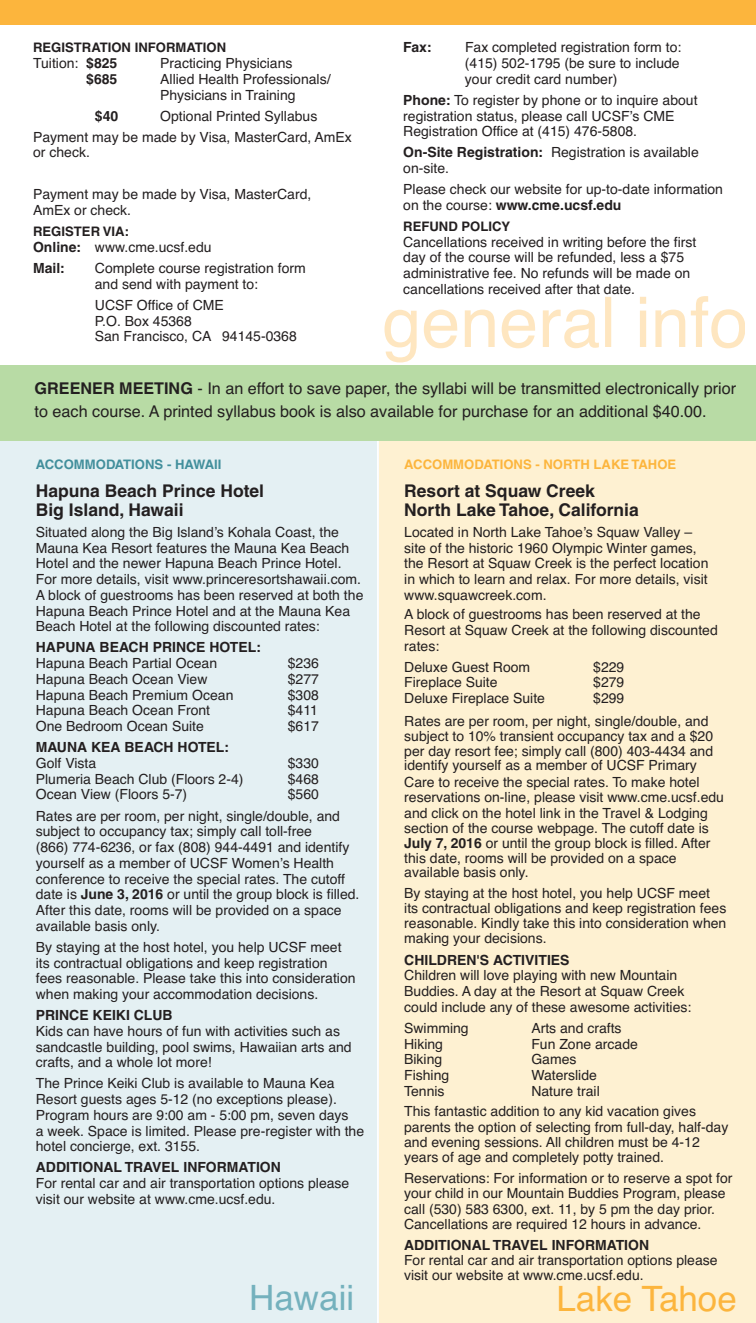
<style>
.page{position:relative;width:756px;height:1323px;background:#fff}
.page>*{position:absolute;margin:0;border:0;box-sizing:border-box;transform-origin:0 0}
.t1{font:35px "Helvetica";color:#fcb53d}
.t2{font:35px "Helvetica";color:#74b1bd}
.t3{font:700 17.5px/19.2px "Helvetica";color:#231f20}
.t4{font:16.1px/22.8px "Helvetica";color:#231f20}
.t5{font:14px/15.8px "Helvetica";color:#231f20}
.t6{font:700 14px "Helvetica";color:#231f20}
.t7{font:700 13.12px "Helvetica";color:#231f20}
.t8{font:700 13.12px "Helvetica";color:#fcb53d}
.t9{font:700 13.12px "Helvetica";color:#428f9c}
.s1{font-weight:700}
</style>
<div class="page">
<div style="left:0;top:413px;width:379px;height:910px;background:#e4f0f3"></div>
<div style="left:379px;top:414px;width:377px;height:909px;background:#fef1d2"></div>
<div style="left:0;top:0;width:756px;height:24px;background:#fcb53d"></div>
<hr style="left:377px;top:415px;width:2px;height:908px;background:#fff">
<svg style="left:385px;top:296px;width:360px;height:66px"></svg>
<div style="left:0;top:365px;width:756px;height:75px;background:#b8dba5"></div>
<p class="t7" style="left:33px;top:43px;width:195px">REGISTRATION INFORMATION</p>
<p class="t5" style="left:33px;top:55px;width:86px">Tuition: <span class="s1">$825</span></p>
<p class="t5" style="left:160px;top:55px;width:134px">Practicing Physicians</p>
<p class="t6" style="left:86px;top:74px;width:33px">$685</p>
<p class="t5" style="left:160px;top:71px;width:172px">Allied Health Professionals/<br>Physicians in Training</p>
<p class="t6" style="left:95px;top:111px;width:25px">$40</p>
<p class="t5" style="left:33px;top:105px;width:320px;line-height:21px;text-indent:127px">Optional Printed Syllabus<br>Payment may be made by Visa, MasterCard, AmEx</p>
<p class="t5" style="left:33px;top:145px;width:58px">or check.</p>
<p class="t5" style="left:33px;top:187px;width:280px">Payment may be made by Visa, MasterCard,<br>AmEx or check.</p>
<p class="t7" style="left:33px;top:227px;width:97px">REGISTER VIA:</p>
<p class="t5" style="left:33px;top:237px;width:180px;line-height:21px"><span class="s1">Online:</span> www.cme.ucsf.edu<br><span class="s1">Mail:</span></p>
<p class="t5" style="left:95px;top:260px;width:212px">Complete course registration form and send with payment to:</p>
<p class="t5" style="left:95px;top:297px;width:204px">UCSF Office of CME<br>P.O. Box 45368<br>San Francisco, CA 94145-0368</p>
<p class="t6" style="left:403px;top:42px;width:30px">Fax:</p>
<p class="t5" style="left:465px;top:40px;width:218px">Fax completed registration form to: (415) 502-1795 (be sure to include your credit card number)</p>
<p class="t5" style="left:403px;top:92px;width:296px"><span class="s1">Phone:</span> To register by phone or to inquire about registration status, please call UCSF’s CME<br>Registration Office at (415) 476-5808.</p>
<p class="t5" style="left:403px;top:145px;width:297px"><span class="s1">On-Site Registration:</span> Registration is available on-site.</p>
<p class="t5" style="left:403px;top:181px;width:321px">Please check our website for up-to-date information on the course: <span class="s1">www.cme.ucsf.edu</span></p>
<p class="t7" style="left:403px;top:222px;width:109px">REFUND POLICY</p>
<p class="t5" style="left:403px;top:234px;width:295px">Cancellations received in writing before the first day of the course will be refunded, less a $75 administrative fee. No refunds will be made on cancellations received after that date.</p>
<p class="t4" style="left:35px;top:377px;width:703px"><span class="s1">GREENER MEETING</span> - In an effort to save paper, the syllabi will be transmitted electronically prior to each course. A printed syllabus book is also available for purchase for an additional $40.00.</p>
<p class="t9" style="left:36px;top:459px;width:187px">ACCOMMODATIONS - HAWAII</p>
<p class="t3" style="left:36px;top:483px;width:230px">Hapuna Beach Prince Hotel<br>Big Island, Hawaii</p>
<p class="t5" style="left:36px;top:524px;width:329px">Situated along the Big Island’s Kohala Coast, the Mauna Kea Resort features the Mauna Kea Beach Hotel and the newer Hapuna Beach Prince Hotel.<br>For more details, visit www.princeresortshawaii.com.<br>A block of guestrooms has been reserved at both the Hapuna Beach Prince Hotel and at the Mauna Kea Beach Hotel at the following discounted rates:</p>
<p class="t6" style="left:36px;top:642px;width:227px">HAPUNA BEACH PRINCE HOTEL:</p>
<p class="t5" style="left:36px;top:655px;width:183px">Hapuna Beach Partial Ocean</p>
<p class="t5" style="left:288px;top:655px;width:33px">$236</p>
<p class="t5" style="left:36px;top:671px;width:173px">Hapuna Beach Ocean View</p>
<p class="t5" style="left:288px;top:671px;width:33px">$277</p>
<p class="t5" style="left:36px;top:687px;width:199px">Hapuna Beach Premium Ocean</p>
<p class="t5" style="left:288px;top:687px;width:33px">$308</p>
<p class="t5" style="left:36px;top:703px;width:176px">Hapuna Beach Ocean Front</p>
<p class="t5" style="left:288px;top:703px;width:32px">$411</p>
<p class="t5" style="left:36px;top:718px;width:170px">One Bedroom Ocean Suite</p>
<p class="t5" style="left:288px;top:718px;width:33px">$617</p>
<p class="t6" style="left:36px;top:742px;width:195px">MAUNA KEA BEACH HOTEL:</p>
<p class="t5" style="left:36px;top:755px;width:62px">Golf Vista</p>
<p class="t5" style="left:288px;top:755px;width:33px">$330</p>
<p class="t5" style="left:36px;top:771px;width:209px">Plumeria Beach Club (Floors 2-4)</p>
<p class="t5" style="left:288px;top:771px;width:33px">$468</p>
<p class="t5" style="left:36px;top:787px;width:153px">Ocean View (Floors 5-7)</p>
<p class="t5" style="left:36px;top:784px;width:306px;line-height:21px;text-indent:252px">$560<br>Rates are per room, per night, single/double, and</p>
<p class="t5" style="left:36px;top:824px;width:325px">subject to occupancy tax; simply call toll-free<br>(866) 774-6236, or fax (808) 944-4491 and identify yourself as a member of UCSF Women’s Health conference to receive the special rates. The cutoff date is <span class="s1">June 3, 2016</span> or until the group block is filled.<br>After this date, rooms will be provided on a space available basis only.</p>
<p class="t5" style="left:36px;top:939px;width:321px">By staying at the host hotel, you help UCSF meet its contractual obligations and keep registration fees reasonable. Please take this into consideration when making your accommodation decisions.</p>
<p class="t6" style="left:36px;top:1010px;width:138px">PRINCE KEIKI CLUB</p>
<p class="t5" style="left:36px;top:1023px;width:317px">Kids can have hours of fun with activities such as sandcastle building, pool swims, Hawaiian arts and crafts, and a whole lot more!</p>
<p class="t5" style="left:36px;top:1076px;width:330px">The Prince Keiki Club is available to Mauna Kea Resort guests ages 5-12 (no exceptions please).<br>Program hours are 9:00 am - 5:00 pm, seven days<br>a week. Space is limited. Please pre-register with the hotel concierge, ext. 3155.</p>
<p class="t6" style="left:36px;top:1162px;width:247px">ADDITIONAL TRAVEL INFORMATION</p>
<p class="t5" style="left:36px;top:1175px;width:315px">For rental car and air transportation options please visit our website at www.cme.ucsf.edu.</p>
<p class="t8" style="left:404px;top:459px;width:274px">ACCOMMODATIONS - NORTH LAKE TAHOE</p>
<p class="t3" style="left:404px;top:483px;width:236px">Resort at Squaw Creek<br>North Lake Tahoe, California</p>
<p class="t5" style="left:404px;top:524px;width:306px">Located in North Lake Tahoe’s Squaw Valley – site of the historic 1960 Olympic Winter games, the Resort at Squaw Creek is the perfect location in which to learn and relax. For more details, visit www.squawcreek.com.</p>
<p class="t5" style="left:404px;top:606px;width:315px">A block of guestrooms has been reserved at the<br>Resort at Squaw Creek at the following discounted rates:</p>
<p class="t5" style="left:404px;top:659px;width:128px">Deluxe Guest Room</p>
<p class="t5" style="left:593px;top:659px;width:33px">$229</p>
<p class="t5" style="left:404px;top:675px;width:95px">Fireplace Suite</p>
<p class="t5" style="left:593px;top:675px;width:33px">$279</p>
<p class="t5" style="left:404px;top:691px;width:142px">Deluxe Fireplace Suite</p>
<p class="t5" style="left:404px;top:687px;width:306px;line-height:22.4px;text-indent:189px">$299<br>Rates are per room, per night, single/double, and</p>
<p class="t5" style="left:404px;top:728px;width:310px">subject to 10% transient occupancy tax and a $20 per day resort fee; simply call (800) 403-4434 and</p>
<p class="t5" style="left:404px;top:756px;width:297px;line-height:17.2px">identify yourself as a member of UCSF Primary<br>Care to receive the special rates. To make hotel</p>
<p class="t5" style="left:404px;top:790px;width:321px">reservations on-line, please visit www.cme.ucsf.edu and click on the hotel link in the Travel &amp; Lodging section of the course webpage. The cutoff date is <span class="s1">July 7, 2016</span> or until the group block is filled. After this date, rooms will be provided on a space</p>
<p class="t5" style="left:404px;top:862px;width:307px;line-height:20.7px">available basis only.<br>By staying at the host hotel, you help UCSF meet</p>
<p class="t5" style="left:404px;top:900px;width:324px;text-align:justify">its contractual obligations and keep registration fees reasonable. Kindly take this into consideration when making your decisions.</p>
<p class="t6" style="left:404px;top:954px;width:167px">CHILDREN'S ACTIVITIES</p>
<p class="t5" style="left:404px;top:968px;width:289px">Children will love playing with new Mountain<br>Buddies. A day at the Resort at Squaw Creek could include any of these awesome activities:</p>
<p class="t5" style="left:404px;top:1020px;width:66px">Swimming</p>
<p class="t5" style="left:531px;top:1020px;width:92px">Arts and crafts</p>
<p class="t5" style="left:404px;top:1036px;width:40px">Hiking</p>
<p class="t5" style="left:531px;top:1036px;width:108px">Fun Zone arcade</p>
<p class="t5" style="left:404px;top:1052px;width:40px">Biking</p>
<p class="t5" style="left:531px;top:1052px;width:47px">Games</p>
<p class="t5" style="left:404px;top:1067px;width:47px">Fishing</p>
<p class="t5" style="left:531px;top:1067px;width:67px">Waterslide</p>
<p class="t5" style="left:404px;top:1083px;width:42px">Tennis</p>
<p class="t5" style="left:404px;top:1081px;width:293px;line-height:20.7px;text-indent:127px">Nature trail<br>This fantastic addition to any kid vacation gives</p>
<p class="t5" style="left:404px;top:1119px;width:326px">parents the option of selecting from full-day, half-day and evening sessions. All children must be 4-12 years of age and completely potty trained.</p>
<p class="t5" style="left:404px;top:1170px;width:330px">Reservations: For information or to reserve a spot for your child in our Mountain Buddies Program, please call (530) 583 6300, ext. 11, by 5 pm the day prior.<br>Cancellations are required 12 hours in advance.</p>
<p class="t6" style="left:404px;top:1239px;width:247px">ADDITIONAL TRAVEL INFORMATION</p>
<p class="t5" style="left:404px;top:1252px;width:315px">For rental car and air transportation options please visit our website at www.cme.ucsf.edu.</p>
<h1 class="t2" style="left:249px;top:1278px;width:106px">Hawaii</h1>
<h1 class="t1" style="left:557px;top:1278px;width:182px">Lake Tahoe</h1>
</div>
